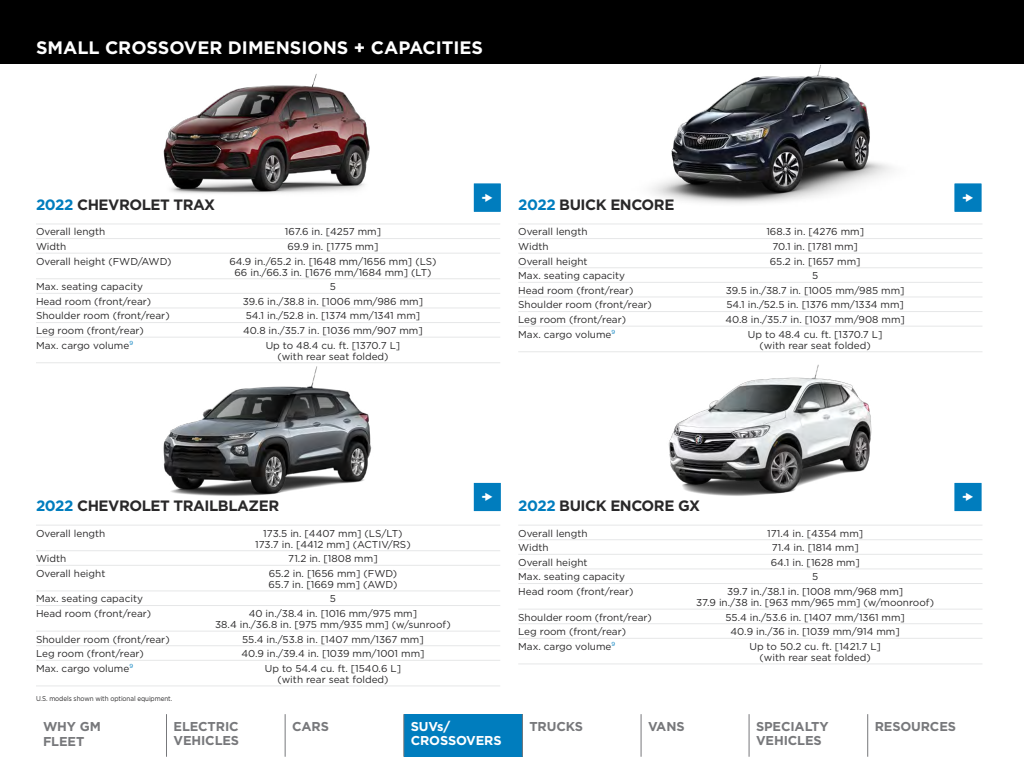
<style>
.page{position:relative;width:1024px;height:768px;background:#fff}
.page>*{position:absolute;margin:0;border:0;box-sizing:border-box;transform-origin:0 0}
.t1{font:700 18px "Gotham";color:#fff}
.t2{font:700 15px "Gotham";letter-spacing:-.03em;color:#292829}
.t3{font:700 12.8px/14.9px "Gotham";letter-spacing:-.01em;color:#77787b}
.t4{font:700 12.8px/14.2px "Gotham";letter-spacing:-.01em;color:#fff}
.t5{font:10px/11px "Gotham";color:#292829;text-align:center}
.t6{font:7px "Gotham";letter-spacing:-.01em;color:#292829;scale:.9 1}
.s1{color:#007dbe}
</style>
<div class="page">
<img style="left:163px;top:74px;width:207px;height:120px">
<img style="left:139px;top:362px;width:269px;height:134px">
<img style="left:618px;top:63px;width:297px;height:141px">
<img style="left:668px;top:364px;width:204px;height:132px">
<div style="left:404px;top:714px;width:118px;height:43px;background:#007dbe"></div>
<hr style="left:166px;top:714px;width:1px;height:43px;background:#77787b">
<hr style="left:285px;top:714px;width:1px;height:43px;background:#77787b">
<hr style="left:403px;top:714px;width:1px;height:43px;background:#77787b">
<hr style="left:522px;top:714px;width:1px;height:43px;background:#77787b">
<hr style="left:641px;top:714px;width:1px;height:43px;background:#77787b">
<hr style="left:749px;top:714px;width:1px;height:43px;background:#77787b">
<hr style="left:867px;top:714px;width:1px;height:43px;background:#77787b">
<div style="left:0;top:0;width:1024px;height:63px;background:#000"></div>
<hr style="left:36px;top:224px;width:464px;height:1px;background:#e6e7e8">
<hr style="left:36px;top:238px;width:464px;height:1px;background:#e6e7e8">
<hr style="left:36px;top:253px;width:464px;height:1px;background:#e6e7e8">
<hr style="left:36px;top:279px;width:464px;height:1px;background:#e6e7e8">
<hr style="left:36px;top:293px;width:464px;height:1px;background:#e6e7e8">
<hr style="left:36px;top:308px;width:464px;height:1px;background:#e6e7e8">
<hr style="left:36px;top:322px;width:464px;height:1px;background:#e6e7e8">
<hr style="left:36px;top:337px;width:464px;height:1px;background:#e6e7e8">
<hr style="left:36px;top:363px;width:464px;height:1px;background:#e6e7e8">
<hr style="left:518px;top:224px;width:464px;height:1px;background:#e6e7e8">
<hr style="left:518px;top:238px;width:464px;height:1px;background:#e6e7e8">
<hr style="left:518px;top:253px;width:464px;height:1px;background:#e6e7e8">
<hr style="left:518px;top:268px;width:464px;height:1px;background:#e6e7e8">
<hr style="left:518px;top:282px;width:464px;height:1px;background:#e6e7e8">
<hr style="left:518px;top:297px;width:464px;height:1px;background:#e6e7e8">
<hr style="left:518px;top:311px;width:464px;height:1px;background:#e6e7e8">
<hr style="left:518px;top:326px;width:464px;height:1px;background:#e6e7e8">
<hr style="left:518px;top:352px;width:464px;height:1px;background:#e6e7e8">
<hr style="left:36px;top:525px;width:464px;height:1px;background:#e6e7e8">
<hr style="left:36px;top:550px;width:464px;height:1px;background:#e6e7e8">
<hr style="left:36px;top:565px;width:464px;height:1px;background:#e6e7e8">
<hr style="left:36px;top:591px;width:464px;height:1px;background:#e6e7e8">
<hr style="left:36px;top:605px;width:464px;height:1px;background:#e6e7e8">
<hr style="left:36px;top:631px;width:464px;height:1px;background:#e6e7e8">
<hr style="left:36px;top:645px;width:464px;height:1px;background:#e6e7e8">
<hr style="left:36px;top:660px;width:464px;height:1px;background:#e6e7e8">
<hr style="left:36px;top:686px;width:464px;height:1px;background:#e6e7e8">
<hr style="left:518px;top:525px;width:464px;height:1px;background:#e6e7e8">
<hr style="left:518px;top:539px;width:464px;height:1px;background:#e6e7e8">
<hr style="left:518px;top:554px;width:464px;height:1px;background:#e6e7e8">
<hr style="left:518px;top:569px;width:464px;height:1px;background:#e6e7e8">
<hr style="left:518px;top:583px;width:464px;height:1px;background:#e6e7e8">
<hr style="left:518px;top:609px;width:464px;height:1px;background:#e6e7e8">
<hr style="left:518px;top:623px;width:464px;height:1px;background:#e6e7e8">
<hr style="left:518px;top:638px;width:464px;height:1px;background:#e6e7e8">
<hr style="left:518px;top:664px;width:464px;height:1px;background:#e6e7e8">
<svg style="left:955px;top:483px;width:26px;height:28px"></svg>
<svg style="left:474px;top:184px;width:26px;height:27px"></svg>
<svg style="left:955px;top:184px;width:26px;height:27px"></svg>
<svg style="left:474px;top:483px;width:26px;height:28px"></svg>
<h1 class="t1" style="left:36px;top:36px;width:449px">SMALL CROSSOVER DIMENSIONS + CAPACITIES</h1>
<h2 class="t2" style="left:36px;top:195px;width:181px"><span class="s1">2022</span> CHEVROLET TRAX</h2>
<p class="t5" style="left:36px;top:226px;width:71px">Overall length</p>
<p class="t5" style="left:285px;top:226px;width:98px">167.6 in. [4257 mm]</p>
<p class="t5" style="left:36px;top:241px;width:32px">Width</p>
<p class="t5" style="left:287px;top:241px;width:93px">69.9 in. [1775 mm]</p>
<p class="t5" style="left:36px;top:255px;width:137px">Overall height (FWD/AWD)</p>
<p class="t5" style="left:229px;top:255px;width:209px">64.9 in./65.2 in. [1648 mm/1656 mm] (LS)<br>66 in./66.3 in. [1676 mm/1684 mm] (LT)</p>
<p class="t5" style="left:36px;top:281px;width:108px">Max. seating capacity</p>
<p class="t5" style="left:330px;top:281px;width:8px">5</p>
<p class="t5" style="left:36px;top:296px;width:117px">Head room (front/rear)</p>
<p class="t5" style="left:243px;top:296px;width:182px">39.6 in./38.8 in. [1006 mm/986 mm]</p>
<p class="t5" style="left:36px;top:310px;width:135px">Shoulder room (front/rear)</p>
<p class="t5" style="left:246px;top:310px;width:176px">54.1 in./52.8 in. [1374 mm/1341 mm]</p>
<p class="t5" style="left:36px;top:325px;width:109px">Leg room (front/rear)</p>
<p class="t5" style="left:243px;top:325px;width:181px">40.8 in./35.7 in. [1036 mm/907 mm]</p>
<p class="t5" style="left:36px;top:339px;width:99px">Max. cargo volume<sup>9</sup></p>
<p class="t5" style="left:266px;top:339px;width:136px">Up to 48.4 cu. ft. [1370.7 L] (with rear seat folded)</p>
<h2 class="t2" style="left:36px;top:496px;width:245px"><span class="s1">2022</span> CHEVROLET TRAILBLAZER</h2>
<p class="t5" style="left:36px;top:527px;width:71px">Overall length</p>
<p class="t5" style="left:255px;top:527px;width:157px">173.5 in. [4407 mm] (LS/LT)<br>173.7 in. [4412 mm] (ACTIV/RS)</p>
<p class="t5" style="left:36px;top:553px;width:32px">Width</p>
<p class="t5" style="left:288px;top:553px;width:91px">71.2 in. [1808 mm]</p>
<p class="t5" style="left:36px;top:568px;width:71px">Overall height</p>
<p class="t5" style="left:268px;top:568px;width:130px;text-align:left">65.2 in. [1656 mm] (FWD)<br>65.7 in. [1669 mm] (AWD)</p>
<p class="t5" style="left:36px;top:593px;width:108px">Max. seating capacity</p>
<p class="t5" style="left:330px;top:593px;width:8px">5</p>
<p class="t5" style="left:36px;top:608px;width:117px">Head room (front/rear)</p>
<p class="t5" style="left:215px;top:608px;width:237px">40 in./38.4 in. [1016 mm/975 mm]<br>38.4 in./36.8 in. [975 mm/935 mm] (w/sunroof)</p>
<p class="t5" style="left:36px;top:633px;width:135px">Shoulder room (front/rear)</p>
<p class="t5" style="left:242px;top:633px;width:183px">55.4 in./53.8 in. [1407 mm/1367 mm]</p>
<p class="t5" style="left:36px;top:648px;width:109px">Leg room (front/rear)</p>
<p class="t5" style="left:241px;top:648px;width:185px">40.9 in./39.4 in. [1039 mm/1001 mm]</p>
<p class="t5" style="left:36px;top:663px;width:99px">Max. cargo volume<sup>9</sup></p>
<p class="t5" style="left:265px;top:663px;width:138px">Up to 54.4 cu. ft. [1540.6 L] (with rear seat folded)</p>
<p class="t6" style="left:36px;top:694px;width:153px">U.S. models shown with optional equipment.</p>
<h2 class="t2" style="left:518px;top:195px;width:158px"><span class="s1">2022</span> BUICK ENCORE</h2>
<p class="t5" style="left:518px;top:226px;width:71px">Overall length</p>
<p class="t5" style="left:766px;top:226px;width:99px">168.3 in. [4276 mm]</p>
<p class="t5" style="left:518px;top:241px;width:32px">Width</p>
<p class="t5" style="left:772px;top:241px;width:87px">70.1 in. [1781 mm]</p>
<p class="t5" style="left:518px;top:255px;width:71px">Overall height</p>
<p class="t5" style="left:770px;top:255px;width:92px">65.2 in. [1657 mm]</p>
<p class="t5" style="left:518px;top:270px;width:108px">Max. seating capacity</p>
<p class="t5" style="left:812px;top:270px;width:8px">5</p>
<p class="t5" style="left:518px;top:285px;width:117px">Head room (front/rear)</p>
<p class="t5" style="left:726px;top:285px;width:180px">39.5 in./38.7 in. [1005 mm/985 mm]</p>
<p class="t5" style="left:518px;top:299px;width:135px">Shoulder room (front/rear)</p>
<p class="t5" style="left:726px;top:299px;width:179px">54.1 in./52.5 in. [1376 mm/1334 mm]</p>
<p class="t5" style="left:518px;top:314px;width:109px">Leg room (front/rear)</p>
<p class="t5" style="left:726px;top:314px;width:181px">40.8 in./35.7 in. [1037 mm/908 mm]</p>
<p class="t5" style="left:518px;top:328px;width:99px">Max. cargo volume<sup>9</sup></p>
<p class="t5" style="left:748px;top:328px;width:136px">Up to 48.4 cu. ft. [1370.7 L] (with rear seat folded)</p>
<h2 class="t2" style="left:518px;top:496px;width:183px"><span class="s1">2022</span> BUICK ENCORE GX</h2>
<p class="t5" style="left:518px;top:527px;width:71px">Overall length</p>
<p class="t5" style="left:767px;top:527px;width:98px">171.4 in. [4354 mm]</p>
<p class="t5" style="left:518px;top:542px;width:32px">Width</p>
<p class="t5" style="left:772px;top:542px;width:89px">71.4 in. [1814 mm]</p>
<p class="t5" style="left:518px;top:557px;width:71px">Overall height</p>
<p class="t5" style="left:771px;top:557px;width:91px">64.1 in. [1628 mm]</p>
<p class="t5" style="left:518px;top:571px;width:108px">Max. seating capacity</p>
<p class="t5" style="left:812px;top:571px;width:8px">5</p>
<p class="t5" style="left:518px;top:586px;width:117px">Head room (front/rear)</p>
<p class="t5" style="left:696px;top:586px;width:239px">39.7 in./38.1 in. [1008 mm/968 mm]<br>37.9 in./38 in. [963 mm/965 mm] (w/moonroof)</p>
<p class="t5" style="left:518px;top:611px;width:135px">Shoulder room (front/rear)</p>
<p class="t5" style="left:725px;top:611px;width:181px">55.4 in./53.6 in. [1407 mm/1361 mm]</p>
<p class="t5" style="left:518px;top:626px;width:109px">Leg room (front/rear)</p>
<p class="t5" style="left:731px;top:626px;width:171px">40.9 in./36 in. [1039 mm/914 mm]</p>
<p class="t5" style="left:518px;top:641px;width:99px">Max. cargo volume<sup>9</sup></p>
<p class="t5" style="left:749px;top:641px;width:133px">Up to 50.2 cu. ft. [1421.7 L] (with rear seat folded)</p>
<p class="t3" style="left:43px;top:719px;width:59px">WHY GM<br>FLEET</p>
<p class="t3" style="left:174px;top:720px;width:67px;line-height:13.5px">ELECTRIC<br>VEHICLES</p>
<p class="t3" style="left:292px;top:719px;width:38px">CARS</p>
<p class="t4" style="left:411px;top:720px;width:92px">SUVs/<br>CROSSOVERS</p>
<p class="t3" style="left:529px;top:719px;width:55px">TRUCKS</p>
<p class="t3" style="left:648px;top:719px;width:38px">VANS</p>
<p class="t3" style="left:756px;top:720px;width:74px;line-height:14.2px">SPECIALTY<br>VEHICLES</p>
<p class="t3" style="left:875px;top:719px;width:83px">RESOURCES</p>
</div>
